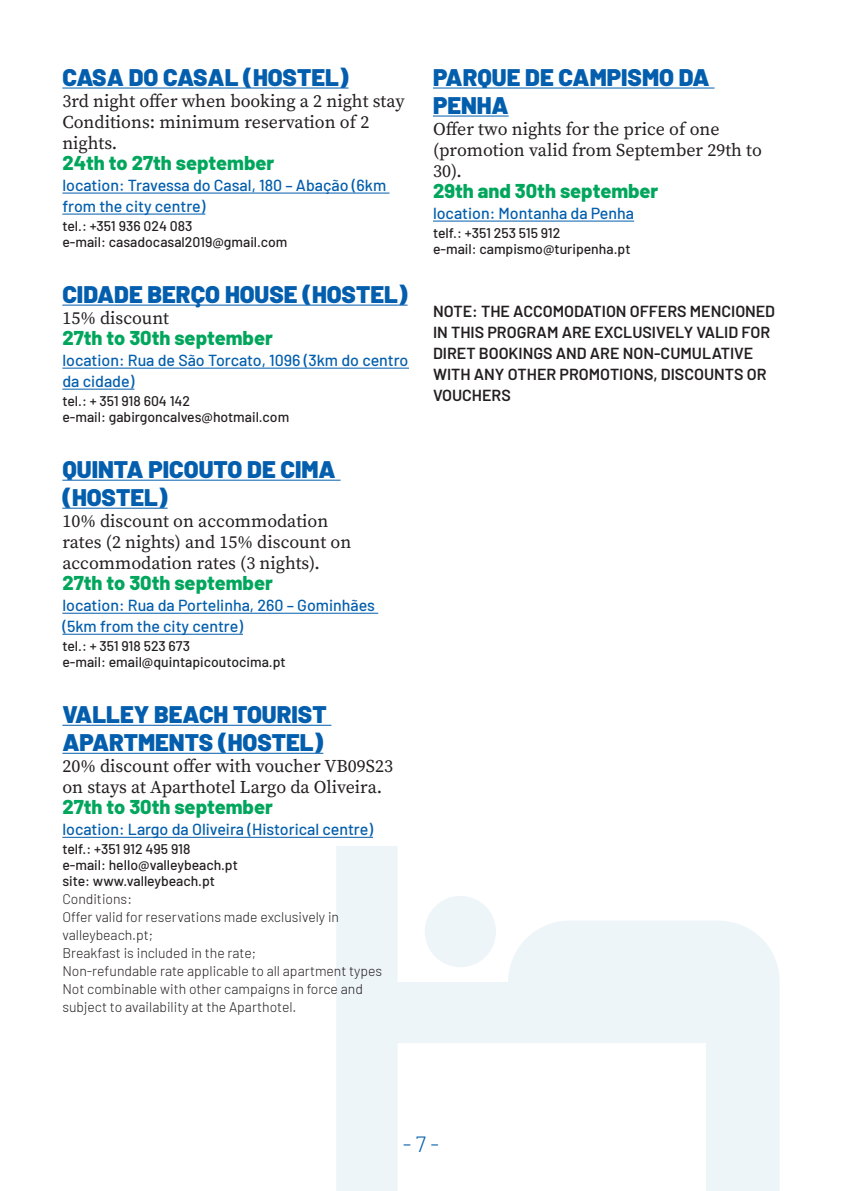
<style>
.page{position:relative;width:842px;height:1191px;background:#fff}
.page>*{position:absolute;margin:0;border:0;box-sizing:border-box;transform-origin:0 0}
.t1{font:900 24px/28px "Barlow";color:#035ead}
.t2{font:300 22px "Barlow";color:#035ead}
.t3{font:800 20px "Barlow";color:#00a65c}
.t4{font:18px/21px "Source Serif Variable";color:#231f20}
.t5{font:500 16px/21px "Barlow";color:#035ead}
.t6{font:600 16px/21px "Barlow";color:#231f20}
.t7{font:500 14px/16px "Barlow";color:#231f20}
.t8{font:300 14px/18px "Barlow";color:#231f20}
</style>
<div class="page">
<svg style="left:336px;top:846px;width:444px;height:345px"></svg>
<hr style="left:62px;top:88px;width:286px;height:1px;background:#035ead">
<hr style="left:62px;top:193px;width:327px;height:1px;background:#035ead">
<hr style="left:62px;top:214px;width:143px;height:1px;background:#035ead">
<hr style="left:62px;top:305px;width:346px;height:1px;background:#035ead">
<hr style="left:62px;top:368px;width:347px;height:1px;background:#035ead">
<hr style="left:62px;top:389px;width:72px;height:1px;background:#035ead">
<hr style="left:62px;top:480px;width:279px;height:1px;background:#035ead">
<hr style="left:62px;top:508px;width:106px;height:1px;background:#035ead">
<hr style="left:62px;top:613px;width:316px;height:1px;background:#035ead">
<hr style="left:62px;top:634px;width:181px;height:1px;background:#035ead">
<hr style="left:62px;top:725px;width:269px;height:1px;background:#035ead">
<hr style="left:62px;top:753px;width:261px;height:1px;background:#035ead">
<hr style="left:62px;top:837px;width:311px;height:1px;background:#035ead">
<hr style="left:433px;top:88px;width:281px;height:1px;background:#035ead">
<hr style="left:433px;top:116px;width:76px;height:1px;background:#035ead">
<hr style="left:433px;top:221px;width:201px;height:1px;background:#035ead">
<h1 class="t1" style="left:62px;top:62px;width:288px">CASA DO CASAL (HOSTEL)</h1>
<p class="t4" style="left:62px;top:91px;width:344px">3rd night offer when booking a 2 night stay<br>Conditions: minimum reservation of 2 nights.</p>
<p class="t3" style="left:62px;top:148px;width:213px">24th to 27th september</p>
<p class="t5" style="left:62px;top:173px;width:325px">location: Travessa do Casal, 180 – Abação (6km from the city centre)</p>
<p class="t7" style="left:62px;top:217px;width:227px">tel.: +351 936 024 083<br>e-mail: casadocasal2019@gmail.com</p>
<h1 class="t1" style="left:62px;top:279px;width:347px">CIDADE BERÇO HOUSE (HOSTEL)</h1>
<p class="t4" style="left:62px;top:308px;width:108px">15% discount</p>
<p class="t3" style="left:62px;top:323px;width:212px">27th to 30th september</p>
<p class="t5" style="left:62px;top:348px;width:348px">location: Rua de São Torcato, 1096 (3km do centro da cidade)</p>
<p class="t7" style="left:62px;top:392px;width:228px">tel.: + 351 918 604 142<br>e-mail: gabirgoncalves@hotmail.com</p>
<h1 class="t1" style="left:62px;top:454px;width:275px">QUINTA PICOUTO DE CIMA (HOSTEL)</h1>
<p class="t4" style="left:62px;top:511px;width:290px">10% discount on accommodation rates (2 nights) and 15% discount on accommodation rates (3 nights).</p>
<p class="t3" style="left:62px;top:568px;width:212px">27th to 30th september</p>
<p class="t5" style="left:62px;top:593px;width:314px">location: Rua da Portelinha, 260 – Gominhães (5km from the city centre)</p>
<p class="t7" style="left:62px;top:637px;width:225px">tel.: + 351 918 523 673<br>e-mail: email@quintapicoutocima.pt</p>
<h1 class="t1" style="left:62px;top:699px;width:266px">VALLEY BEACH TOURIST<br>APARTMENTS (HOSTEL)</h1>
<p class="t4" style="left:62px;top:756px;width:332px">20% discount offer with voucher VB09S23 on stays at Aparthotel Largo da Oliveira.</p>
<p class="t3" style="left:62px;top:792px;width:212px">27th to 30th september</p>
<p class="t5" style="left:62px;top:817px;width:312px">location: Largo da Oliveira (Historical centre)</p>
<p class="t7" style="left:62px;top:840px;width:177px">telf.: +351 912 495 918<br>e-mail: hello@valleybeach.pt site: www.valleybeach.pt</p>
<p class="t8" style="left:62px;top:889px;width:321px">Conditions:<br>Offer valid for reservations made exclusively in valleybeach.pt;<br>Breakfast is included in the rate;<br>Non-refundable rate applicable to all apartment types Not combinable with other campaigns in force and subject to availability at the Aparthotel.</p>
<h1 class="t1" style="left:433px;top:62px;width:278px">PARQUE DE CAMPISMO DA<br>PENHA</h1>
<p class="t4" style="left:433px;top:119px;width:330px">Offer two nights for the price of one (promotion valid from September 29th to<br>30).</p>
<p class="t3" style="left:433px;top:176px;width:227px">29th and 30th september</p>
<p class="t5" style="left:433px;top:201px;width:203px">location: Montanha da Penha</p>
<p class="t7" style="left:433px;top:224px;width:199px">telf.: +351 253 515 912<br>e-mail: campismo@turipenha.pt</p>
<p class="t6" style="left:433px;top:299px;width:344px">NOTE: THE ACCOMODATION OFFERS MENCIONED IN THIS PROGRAM ARE EXCLUSIVELY VALID FOR DIRET BOOKINGS AND ARE NON-CUMULATIVE WITH ANY OTHER PROMOTIONS, DISCOUNTS OR VOUCHERS</p>
<p class="t2" style="left:403px;top:1127px;width:38px">- 7 -</p>
</div>
